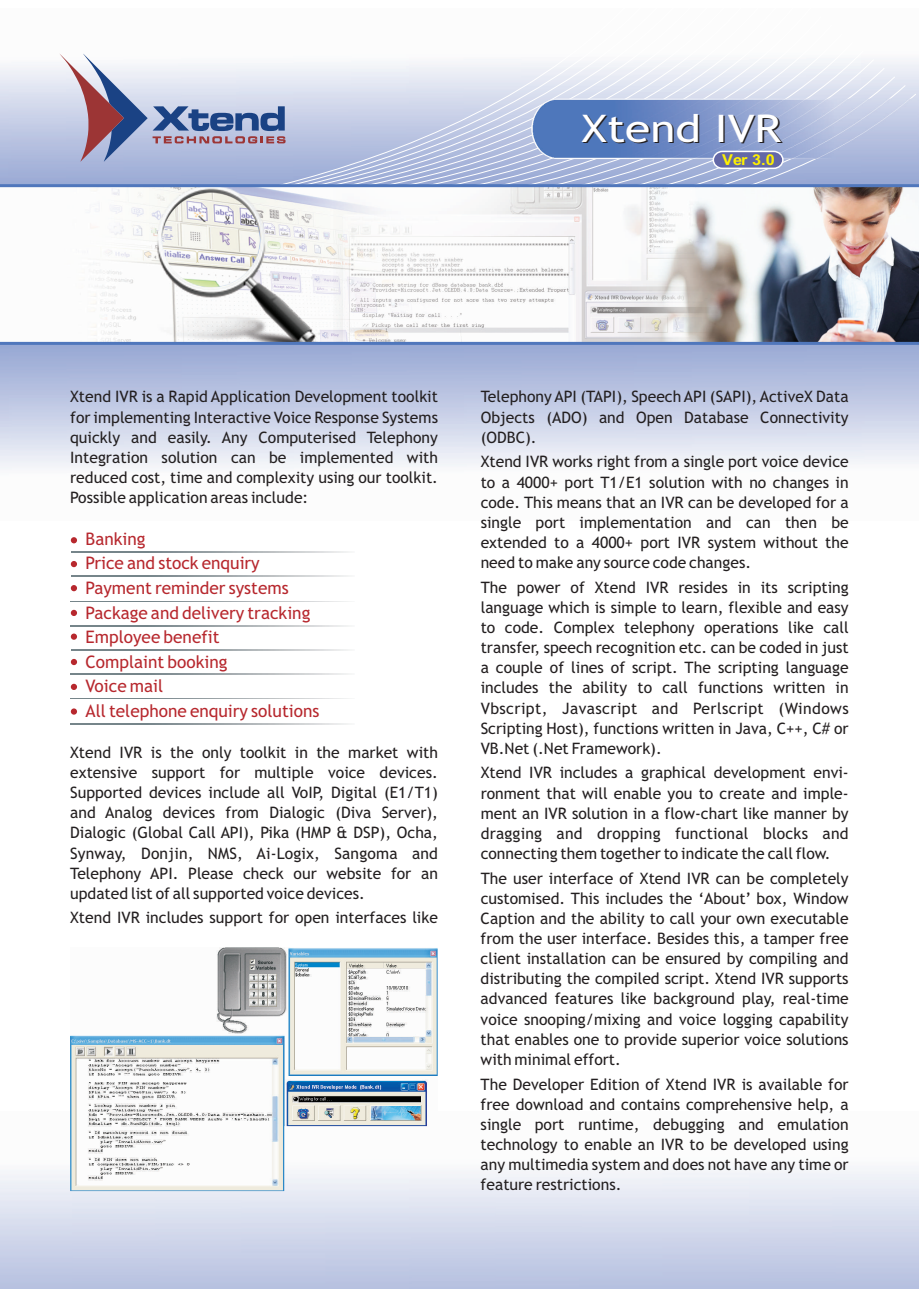
<style>
.page{position:relative;width:919px;height:1289px;background:#fff}
.page>*{position:absolute;margin:0;border:0;box-sizing:border-box;transform-origin:0 0}
.t1{font:38.1px "Trebuchet MS";color:#fff;scale:1.21 1}
.t2{font:17.25px/24.6px "Trebuchet MS";color:#b7282e}
.t3{font:15.75px/20.1px "Trebuchet MS";color:#231f20;text-align:justify}
.t4{font:700 15px "Arial";color:#fff101;scale:1.08 1}
</style>
<div class="page">
<img style="left:0;top:59px;width:918px;height:410px">
<div style="left:285px;top:59px;width:589px;height:9px;background:#f4f6f9"></div>
<div style="left:285px;top:68px;width:599px;height:8px;background:#eceef6"></div>
<div style="left:285px;top:76px;width:610px;height:9px;background:#e5e9f4"></div>
<svg style="left:285px;top:85px;width:620px;height:9px;background:#dee3f1"></svg>
<svg style="left:113px;top:94px;width:803px;height:89px;background:#b8c3e1"></svg>
<img style="left:0;top:1167px;width:918px;height:121px">
<img style="left:70px;top:947px;width:367px;height:243px">
<img style="left:531px;top:99px;width:386px;height:60px">
<svg style="left:711px;top:150px;width:73px;height:20px"></svg>
<svg style="left:0;top:183px;width:918px;height:6px;background:#8ea4ce"></svg>
<svg style="left:59px;top:53px;width:226px;height:109px"></svg>
<svg style="left:0;top:340px;width:918px;height:6px;background:#859bc5"></svg>
<svg style="left:71px;top:537px;width:6px;height:6px"></svg>
<svg style="left:71px;top:561px;width:6px;height:6px"></svg>
<svg style="left:71px;top:585px;width:6px;height:6px"></svg>
<svg style="left:71px;top:610px;width:6px;height:6px"></svg>
<svg style="left:71px;top:633px;width:6px;height:6px"></svg>
<svg style="left:71px;top:659px;width:6px;height:6px"></svg>
<div style="left:71px;top:683px;width:6px;height:7px;background:#b7282e;border-radius:50%"></div>
<svg style="left:71px;top:708px;width:6px;height:6px"></svg>
<h1 class="t1" style="left:581px;top:114px;width:167px">Xtend IVR</h1>
<p class="t4" style="left:722px;top:154px;width:50px">Ver 3.0</p>
<p class="t3" style="left:70px;top:388px;width:369px">Xtend IVR is a Rapid Application Development toolkit for implementing Interactive Voice Response Systems quickly and easily. Any Computerised Telephony Integration solution can be implemented with reduced cost, time and complexity using our toolkit.<br>Possible application areas include:</p>
<p class="t2" style="left:86px;top:527px;width:235px">Banking<br>Price and stock enquiry<br>Payment reminder systems<br>Package and delivery tracking<br>Employee benefit<br>Complaint booking<br>Voice mail<br>All telephone enquiry solutions</p>
<p class="t3" style="left:70px;top:743px;width:369px">Xtend IVR is the only toolkit in the market with extensive support for multiple voice devices.<br>Supported devices include all VoIP, Digital (E1/T1) and Analog devices from Dialogic (Diva Server), Dialogic (Global Call API), Pika (HMP &amp; DSP), Ocha, Synway, Donjin, NMS, Ai-Logix, Sangoma and Telephony API. Please check our website for an updated list of all supported voice devices.</p>
<p class="t3" style="left:70px;top:909px;width:369px">Xtend IVR includes support for open interfaces like</p>
<p class="t3" style="left:480px;top:388px;width:369px">Telephony API (TAPI), Speech API (SAPI), ActiveX Data Objects (ADO) and Open Database Connectivity (ODBC).</p>
<p class="t3" style="left:480px;top:453px;width:369px">Xtend IVR works right from a single port voice device to a 4000+ port T1/E1 solution with no changes in code. This means that an IVR can be developed for a single port implementation and can then be extended to a 4000+ port IVR system without the need to make any source code changes.</p>
<p class="t3" style="left:480px;top:578px;width:369px">The power of Xtend IVR resides in its scripting language which is simple to learn, flexible and easy to code. Complex telephony operations like call transfer, speech recognition etc. can be coded in just a couple of lines of script. The scripting language includes the ability to call functions written in Vbscript, Javascript and Perlscript (Windows Scripting Host), functions written in Java, C++, C# or VB.Net (.Net Framework).</p>
<p class="t3" style="left:480px;top:764px;width:369px">Xtend IVR includes a graphical development envi&shy;ronment that will enable you to create and imple&shy;ment an IVR solution in a flow-chart like manner by dragging and dropping functional blocks and connecting them together to indicate the call flow.</p>
<p class="t3" style="left:480px;top:869px;width:369px">The user interface of Xtend IVR can be completely customised. This includes the ‘About’ box, Window Caption and the ability to call your own executable from the user interface. Besides this, a tamper free client installation can be ensured by compiling and distributing the compiled script. Xtend IVR supports advanced features like background play, real-time voice snooping/mixing and voice logging capability that enables one to provide superior voice solutions with minimal effort.</p>
<p class="t3" style="left:480px;top:1075px;width:369px">The Developer Edition of Xtend IVR is available for free download and contains comprehensive help, a single port runtime, debugging and emulation technology to enable an IVR to be developed using any multimedia system and does not have any time or feature restrictions.</p>
</div>
